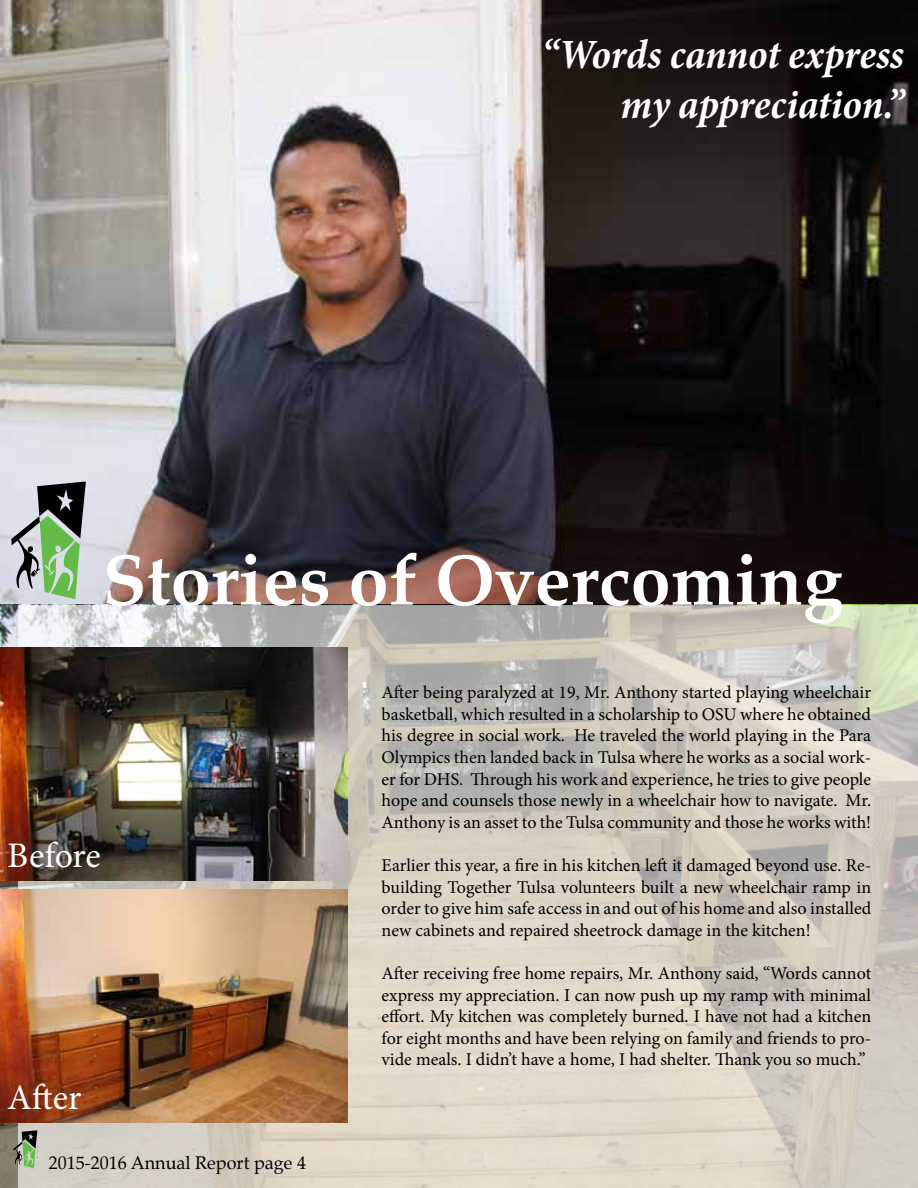
<style>
.page{position:relative;width:918px;height:1188px;background:#fff}
.page>*{position:absolute;margin:0;border:0;box-sizing:border-box;transform-origin:0 0}
.t1{font:700 72px "Palatino";color:#fff}
.t2{font:italic 700 condensed 42px/50.4px "Minion Pro";letter-spacing:-.005em;color:#fff;text-align:right}
.t3{font:36px "Minion Pro";letter-spacing:-.005em;color:#fff}
.t4{font:18px/21.6px "Minion Pro";letter-spacing:-.005em;color:#000;text-align:justify}
.t5{font:18px "Palatino";color:#000}
</style>
<div class="page">
<img style="left:0;top:0;width:918px;height:1188px">
<svg style="left:18px;top:605px;width:900px;height:583px;background:#d1ccc0"></svg>
<svg style="left:11px;top:481px;width:75px;height:118px;background:#8a9f8a"></svg>
<img style="left:0;top:647px;width:348px;height:233px">
<img style="left:0;top:889px;width:348px;height:233px">
<svg style="left:13px;top:1130px;width:24px;height:38px"></svg>
<h2 class="t2" style="left:542px;top:29px;width:364px">“Words cannot express my appreciation.”</h2>
<h1 class="t1" style="left:103px;top:519px;width:742px">Stories of Overcoming</h1>
<h3 class="t3" style="left:7px;top:831px;width:95px">Before</h3>
<h3 class="t3" style="left:7px;top:1073px;width:76px">After</h3>
<p class="t5" style="left:49px;top:1148px;width:259px">2015-2016 Annual Report page 4</p>
<p class="t4" style="left:382px;top:682px;width:491px">After being paralyzed at 19, Mr. Anthony started playing wheelchair basketball, which resulted in a scholarship to OSU where he obtained his degree in social work. He traveled the world playing in the Para Olympics then landed back in Tulsa where he works as a social work&shy;er for DHS. Through his work and experience, he tries to give people hope and counsels those newly in a wheelchair how to navigate. Mr.<br>Anthony is an asset to the Tulsa community and those he works with!</p>
<p class="t4" style="left:382px;top:854px;width:491px">Earlier this year, a fire in his kitchen left it damaged beyond use. Re&shy;building Together Tulsa volunteers built a new wheelchair ramp in order to give him safe access in and out of his home and also installed new cabinets and repaired sheetrock damage in the kitchen!</p>
<p class="t4" style="left:382px;top:962px;width:491px">After receiving free home repairs, Mr. Anthony said, “Words cannot express my appreciation. I can now push up my ramp with minimal effort. My kitchen was completely burned. I have not had a kitchen for eight months and have been relying on family and friends to pro&shy;vide meals. I didn’t have a home, I had shelter. Thank you so much.”</p>
</div>
